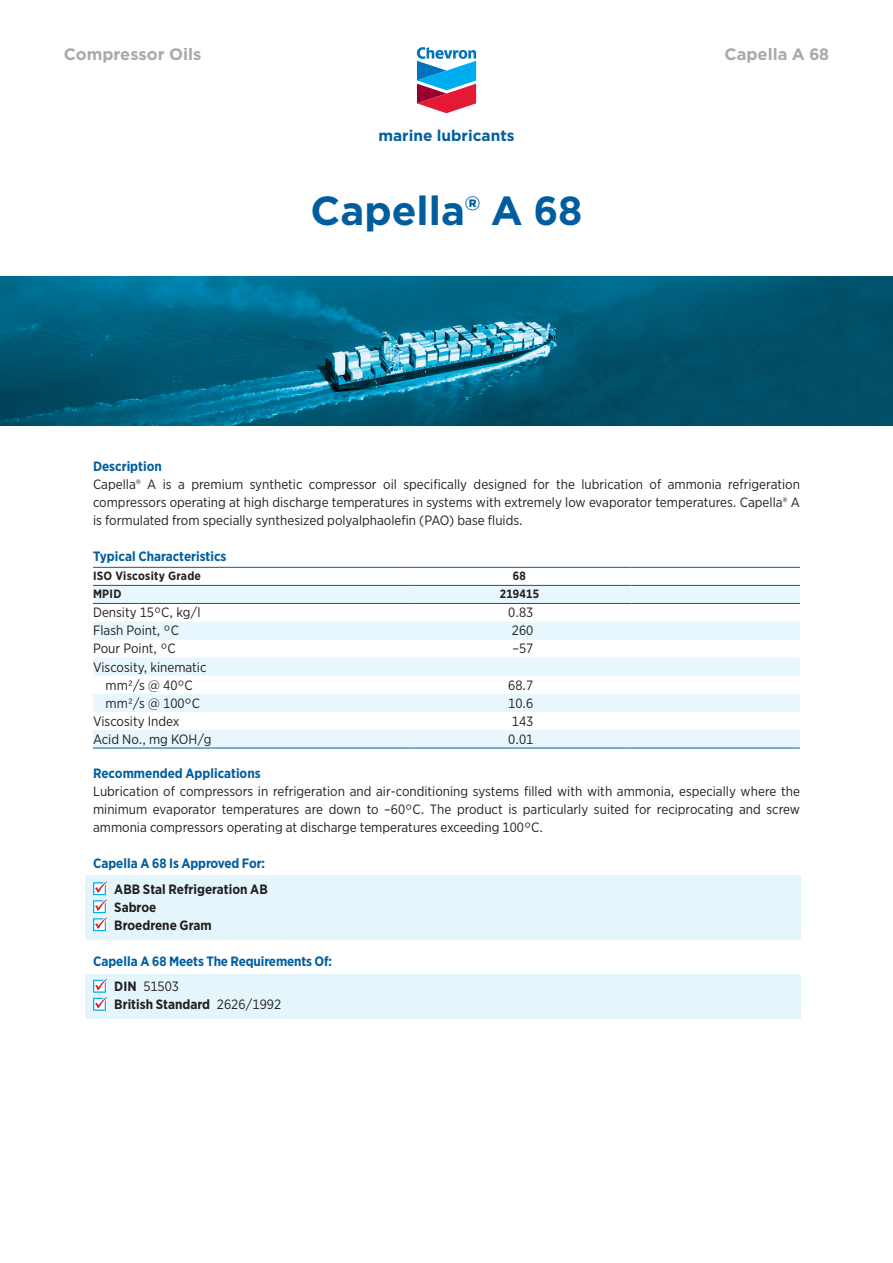
<style>
.page{position:relative;width:893px;height:1263px;background:#fff}
.page>*{position:absolute;margin:0;border:0;box-sizing:border-box;transform-origin:0 0}
.t1{font:700 40.5px "Gotham";color:#005ea0}
.t2{font:700 16.5px "Gotham";color:#a8a9ad}
.t3{font:700 15.45px "Gotham";color:#005ea0}
.t4{font:13.5px/18px "Gotham Narrow";color:#231f20;text-align:justify}
.t5{font:700 13.5px/25.5px "Gotham Narrow";color:#005ea0}
.t6{font:700 13.5px/18px "Gotham Narrow";color:#231f20}
.t7{font:700 12px "Gotham Narrow";letter-spacing:.02em;color:#231f20}
.s1{color:#231f20}
.s2{font-weight:400;color:#231f20}
.s3{font-weight:400}
</style>
<div class="page">
<svg style="left:417px;top:47px;width:59px;height:66px"></svg>
<div style="left:85px;top:875px;width:715px;height:65px;background:#e5f5fc"></div>
<div style="left:85px;top:974px;width:715px;height:44px;background:#e5f5fc"></div>
<svg style="left:93px;top:586px;width:707px;height:162px;fill:#e8f6fd"></svg>
<hr style="left:93px;top:567px;width:317px;height:1px;background:#005ea0">
<hr style="left:410px;top:567px;width:221px;height:1px;background:#005ea0">
<hr style="left:631px;top:567px;width:169px;height:1px;background:#005ea0">
<hr style="left:93px;top:585px;width:317px;height:1px;background:#005ea0">
<hr style="left:410px;top:585px;width:221px;height:1px;background:#005ea0">
<hr style="left:631px;top:585px;width:169px;height:1px;background:#005ea0">
<hr style="left:93px;top:603px;width:317px;height:1px;background:#005ea0">
<hr style="left:410px;top:603px;width:221px;height:1px;background:#005ea0">
<hr style="left:631px;top:603px;width:169px;height:1px;background:#005ea0">
<hr style="left:93px;top:748px;width:317px;height:1px;background:#005ea0">
<hr style="left:410px;top:748px;width:221px;height:1px;background:#005ea0">
<hr style="left:631px;top:748px;width:169px;height:1px;background:#005ea0">
<svg style="left:93px;top:881px;width:14px;height:50px"></svg>
<svg style="left:93px;top:979px;width:14px;height:32px"></svg>
<img style="left:0;top:276px;width:893px;height:149px">
<p class="t2" style="left:64px;top:43px;width:139px">Compressor Oils</p>
<p class="t2" style="left:724px;top:43px;width:106px">Capella A 68</p>
<p class="t3" style="left:378px;top:125px;width:138px">marine lubricants</p>
<h1 class="t1" style="left:311px;top:183px;width:273px">Capella® A 68</h1>
<p class="t5" style="left:93px;top:453px;width:70px">Description</p>
<p class="t4" style="left:93px;top:475px;width:708px">Capella® A is a premium synthetic compressor oil specifically designed for the lubrication of ammonia refrigeration compressors operating at high discharge temperatures in systems with extremely low evaporator temperatures. Capella® A is formulated from specially synthesized polyalphaolefin (PAO) base fluids.</p>
<p class="t5" style="left:93px;top:543px;width:135px">Typical Characteristics</p>
<p class="t7" style="left:93px;top:568px;width:110px">ISO Viscosity Grade</p>
<p class="t7" style="left:513px;top:568px;width:14px">68</p>
<p class="t7" style="left:93px;top:586px;width:30px">MPID</p>
<p class="t7" style="left:500px;top:586px;width:41px">219415</p>
<p class="t4" style="left:93px;top:603px;width:109px">Density 15°C, kg/l</p>
<p class="t4" style="left:508px;top:603px;width:27px">0.83</p>
<p class="t4" style="left:93px;top:621px;width:87px">Flash Point, °C</p>
<p class="t4" style="left:512px;top:621px;width:23px">260</p>
<p class="t4" style="left:93px;top:639px;width:84px">Pour Point, °C</p>
<p class="t4" style="left:512px;top:639px;width:22px">–57</p>
<p class="t4" style="left:93px;top:657px;width:115px;text-align:center">Viscosity, kinematic mm2/s @ 40°C</p>
<p class="t4" style="left:508px;top:675px;width:27px">68.7</p>
<p class="t4" style="left:106px;top:694px;width:96px">mm2/s @ 100°C</p>
<p class="t4" style="left:508px;top:694px;width:27px">10.6</p>
<p class="t4" style="left:93px;top:712px;width:88px">Viscosity Index</p>
<p class="t4" style="left:512px;top:712px;width:23px">143</p>
<p class="t4" style="left:93px;top:730px;width:120px">Acid No., mg KOH/g</p>
<p class="t4" style="left:508px;top:730px;width:27px">0.01</p>
<p class="t5" style="left:93px;top:761px;width:169px">Recommended Applications</p>
<p class="t4" style="left:93px;top:782px;width:708px">Lubrication of compressors in refrigeration and air-conditioning systems filled with with ammonia, especially where the minimum evaporator temperatures are down to –60°C. The product is particularly suited for reciprocating and screw ammonia compressors operating at discharge temperatures exceeding 100°C.</p>
<p class="t5" style="left:93px;top:851px;width:174px">Capella A 68 Is Approved For:</p>
<p class="t6" style="left:114px;top:880px;width:155px">ABB Stal Refrigeration AB<br>Sabroe<br>Broedrene Gram</p>
<p class="t5" style="left:114px;top:948px;width:219px;text-indent:-21px">Capella A 68 Meets The Requirements Of:<br><span class="s1">DIN</span> <span class="s2">51503</span></p>
<p class="t6" style="left:114px;top:995px;width:168px">British Standard <span class="s3">2626/1992</span></p>
</div>
